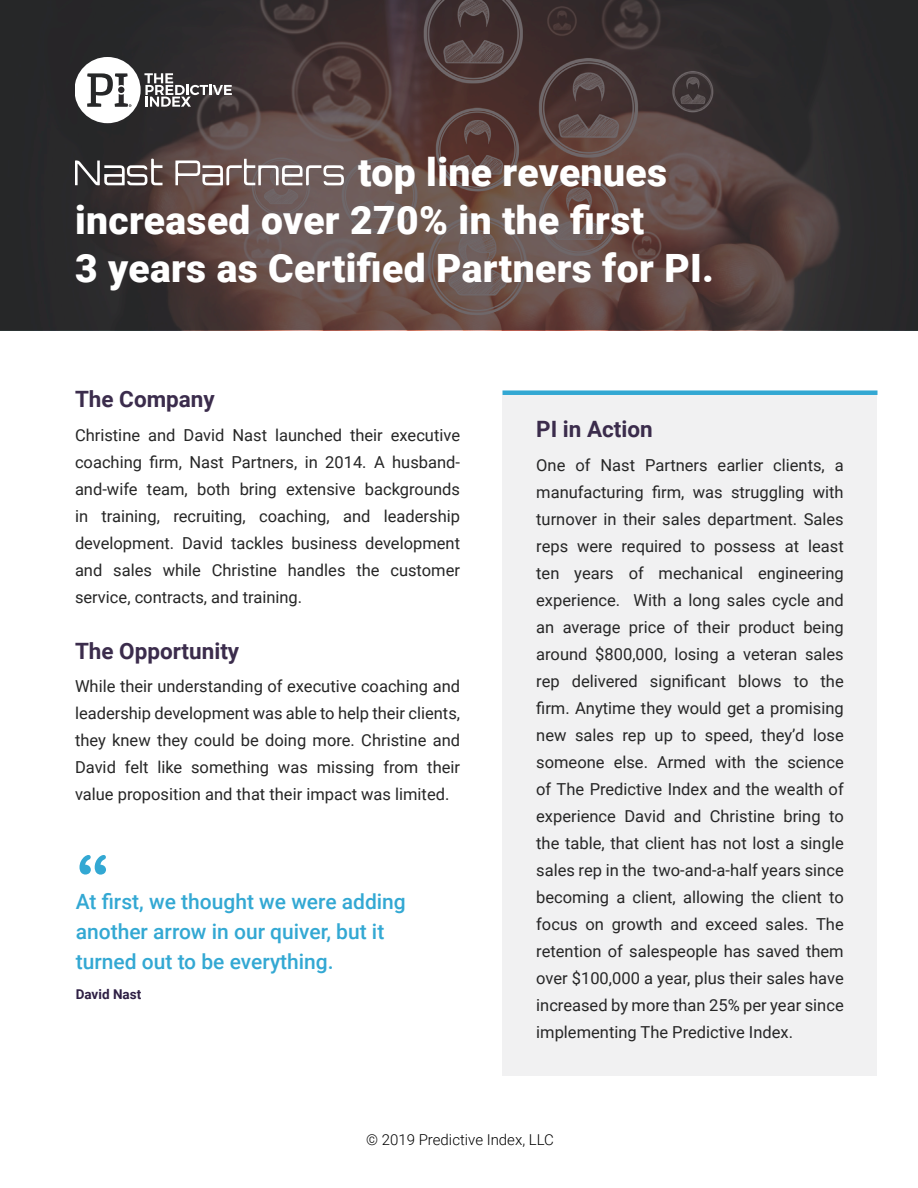
<style>
.page{position:relative;width:918px;height:1188px;background:#fff}
.page>*{position:absolute;margin:0;border:0;box-sizing:border-box;transform-origin:0 0}
.t1{font:900 39px/48px "Roboto";letter-spacing:.01em;color:#fff}
.Subheading{font:700 22.5px "Roboto";color:#3b2c4c}
.t2{font:500 21px/30px "Roboto";color:#33a8d3}
.Body{font:16.5px/27px "Roboto";color:#262626;text-align:justify}
.t3{font:300 15px "Roboto";color:#000}
.Body-2{font:700 13.5px "Roboto";color:#2e1f44}
</style>
<div class="page">
<svg style="left:0;top:0;width:918px;height:330px;background:#483b39"></svg>
<svg style="left:75px;top:158px;width:88px;height:28px"></svg>
<svg style="left:175px;top:159px;width:169px;height:27px"></svg>
<svg style="left:75px;top:57px;width:156px;height:66px"></svg>
<div style="left:502px;top:395px;width:376px;height:681px;background:#f1f1f2"></div>
<div style="left:502px;top:390px;width:376px;height:5px;background:#33a8d3"></div>
<svg style="left:80px;top:855px;width:26px;height:20px"></svg>
<p class="t1" style="left:75px;top:147px;width:641px;text-indent:283px">top line revenues increased over 270% in the first<br>3 years as Certified Partners for PI.</p>
<p class="Subheading" style="left:75px;top:384px;width:141px">The Company</p>
<p class="Body" style="left:75px;top:421px;width:387px">Christine and David Nast launched their executive coaching firm, Nast Partners, in 2014. A husband&shy;and-wife team, both bring extensive backgrounds in training, recruiting, coaching, and leadership development. David tackles business development and sales while Christine handles the customer service, contracts, and training.</p>
<p class="Subheading" style="left:75px;top:635px;width:166px">The Opportunity</p>
<p class="Body" style="left:75px;top:672px;width:387px">While their understanding of executive coaching and leadership development was able to help their clients, they knew they could be doing more. Christine and David felt like something was missing from their value proposition and that their impact was limited.</p>
<p class="t2" style="left:76px;top:886px;width:332px">At first, we thought we were adding another arrow in our quiver, but it turned out to be everything.</p>
<p class="Body-2" style="left:76px;top:985px;width:67px">David Nast</p>
<p class="Subheading" style="left:536px;top:414px;width:118px">PI in Action</p>
<p class="Body" style="left:536px;top:451px;width:309px">One of Nast Partners earlier clients, a manufacturing firm, was struggling with turnover in their sales department. Sales reps were required to possess at least ten years of mechanical engineering experience. With a long sales cycle and an average price of their product being around $800,000, losing a veteran sales rep delivered significant blows to the firm. Anytime they would get a promising new sales rep up to speed, they’d lose someone else. Armed with the science of The Predictive Index and the wealth of experience David and Christine bring to the table, that client has not lost a single sales rep in the two-and-a-half years since becoming a client, allowing the client to focus on growth and exceed sales. The retention of salespeople has saved them over $100,000 a year, plus their sales have increased by more than 25% per year since implementing The Predictive Index.</p>
<p class="t3" style="left:366px;top:1129px;width:189px">© 2019 Predictive Index, LLC</p>
</div>
